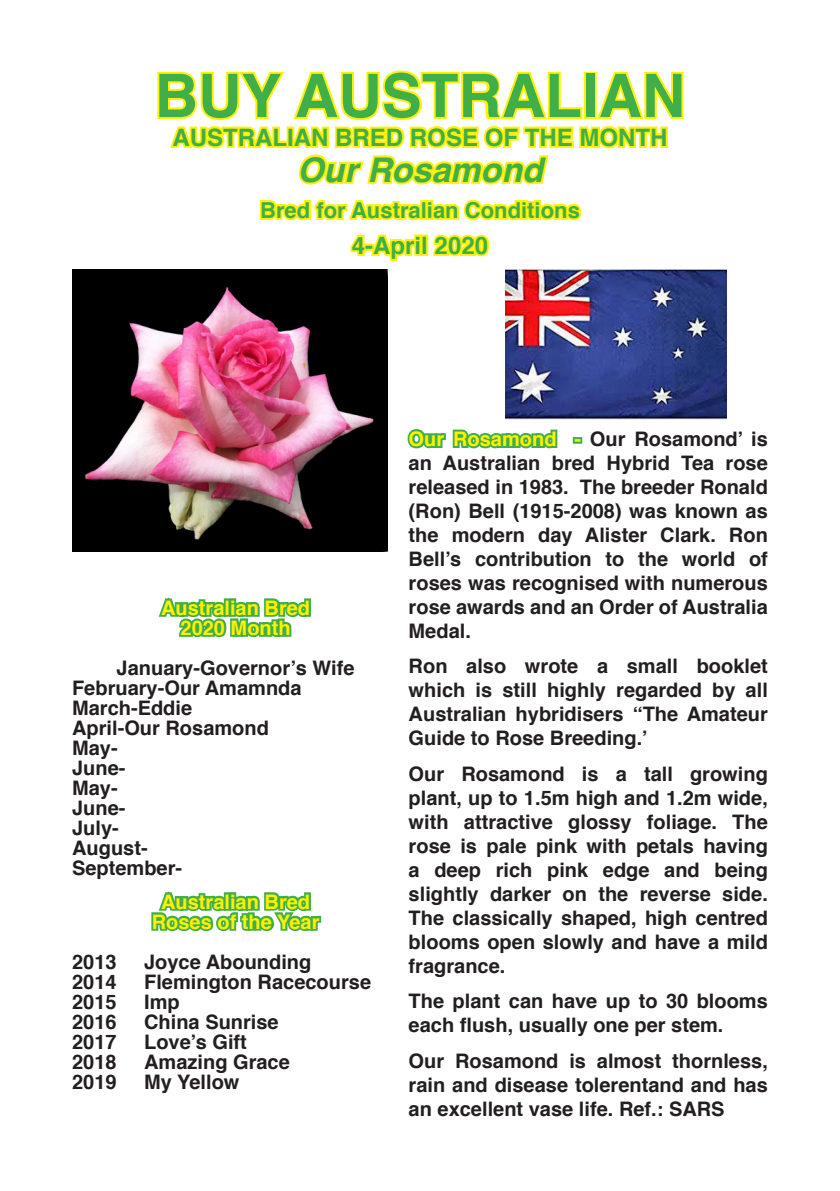
<style>
.page{position:relative;width:840px;height:1191px;background:#fff}
.page>*{position:absolute;margin:0;border:0;box-sizing:border-box;transform-origin:0 0}
.t1{font:700 60px "Helvetica";color:#40ae49}
.t2{font:italic 700 34px "Helvetica";color:#40ae49}
.t3{font:700 24px "Helvetica";color:#40ae49}
.t4{font:700 22px "Helvetica";color:#40ae49}
.t5{font:700 20px/24px "Helvetica";color:#231f20;text-align:justify}
.t6{font:700 20px/20px "Helvetica";color:#fff101;text-align:center}
.s1{color:#fff101}
</style>
<div class="page">
<svg style="left:157px;top:70px;width:527px;height:115px"></svg>
<svg style="left:259px;top:199px;width:323px;height:62px"></svg>
<svg style="left:151px;top:891px;width:171px;height:40px"></svg>
<svg style="left:158px;top:597px;width:153px;height:41px"></svg>
<svg style="left:407px;top:429px;width:151px;height:20px"></svg>
<div style="left:572px;top:437px;width:10px;height:7px;border:4px solid #40ae49"></div>
<img style="left:505px;top:269px;width:221px;height:151px">
<img style="left:72px;top:269px;width:315px;height:282px">
<h1 class="t1" style="left:154px;top:71px;width:532px">BUY AUSTRALIAN</h1>
<p class="t3" style="left:172px;top:127px;width:496px">AUSTRALIAN BRED ROSE OF THE MONTH</p>
<h2 class="t2" style="left:297px;top:156px;width:247px">Our Rosamond</h2>
<p class="t4" style="left:260px;top:201px;width:321px">Bred for Australian Conditions</p>
<p class="t3" style="left:351px;top:235px;width:138px">4-April 2020</p>
<p class="t6" style="left:161px;top:599px;width:150px">Australian Bred<br>2020 Month</p>
<p class="t5" style="left:72px;top:659px;width:284px;line-height:20px;text-align:left;text-indent:45px">January-Governor’s Wife<br>February-Our Amamnda<br>March-Eddie<br>April-Our Rosamond<br>May-<br>June-<br>May-<br>June-<br>July-<br>August-<br>September-</p>
<p class="t6" style="left:152px;top:893px;width:169px">Australian Bred<br>Roses of the Year</p>
<p class="t5" style="left:72px;top:951px;width:46px">2013</p>
<p class="t5" style="left:144px;top:951px;width:169px">Joyce Abounding</p>
<p class="t5" style="left:72px;top:971px;width:46px">2014</p>
<p class="t5" style="left:144px;top:971px;width:228px">Flemington Racecourse</p>
<p class="t5" style="left:72px;top:991px;width:46px">2015</p>
<p class="t5" style="left:144px;top:991px;width:37px">Imp</p>
<p class="t5" style="left:72px;top:1011px;width:46px">2016</p>
<p class="t5" style="left:144px;top:1011px;width:136px">China Sunrise</p>
<p class="t5" style="left:72px;top:1031px;width:46px">2017</p>
<p class="t5" style="left:144px;top:1031px;width:104px">Love’s Gift</p>
<p class="t5" style="left:72px;top:1051px;width:46px">2018</p>
<p class="t5" style="left:144px;top:1051px;width:147px">Amazing Grace</p>
<p class="t5" style="left:72px;top:1071px;width:46px">2019</p>
<p class="t5" style="left:144px;top:1071px;width:97px">My Yellow</p>
<p class="t5" style="left:408px;top:428px;width:360px"><span class="s1">Our Rosamond -</span> Our Rosamond’ is an Australian bred Hybrid Tea rose released in 1983. The breeder Ronald (Ron) Bell (1915-2008) was known as the modern day Alister Clark. Ron Bell’s contribution to the world of roses was recognised with numerous rose awards and an Order of Australia Medal.</p>
<p class="t5" style="left:408px;top:656px;width:360px">Ron also wrote a small booklet which is still highly regarded by all Australian hybridisers “The Amateur Guide to Rose Breeding.’</p>
<p class="t5" style="left:408px;top:763px;width:360px">Our Rosamond is a tall growing plant, up to 1.5m high and 1.2m wide, with attractive glossy foliage. The rose is pale pink with petals having a deep rich pink edge and being slightly darker on the reverse side.<br>The classically shaped, high centred blooms open slowly and have a mild fragrance.</p>
<p class="t5" style="left:408px;top:990px;width:360px">The plant can have up to 30 blooms each flush, usually one per stem.</p>
<p class="t5" style="left:408px;top:1050px;width:360px">Our Rosamond is almost thornless, rain and disease tolerentand and has an excellent vase life. Ref.: SARS</p>
</div>
